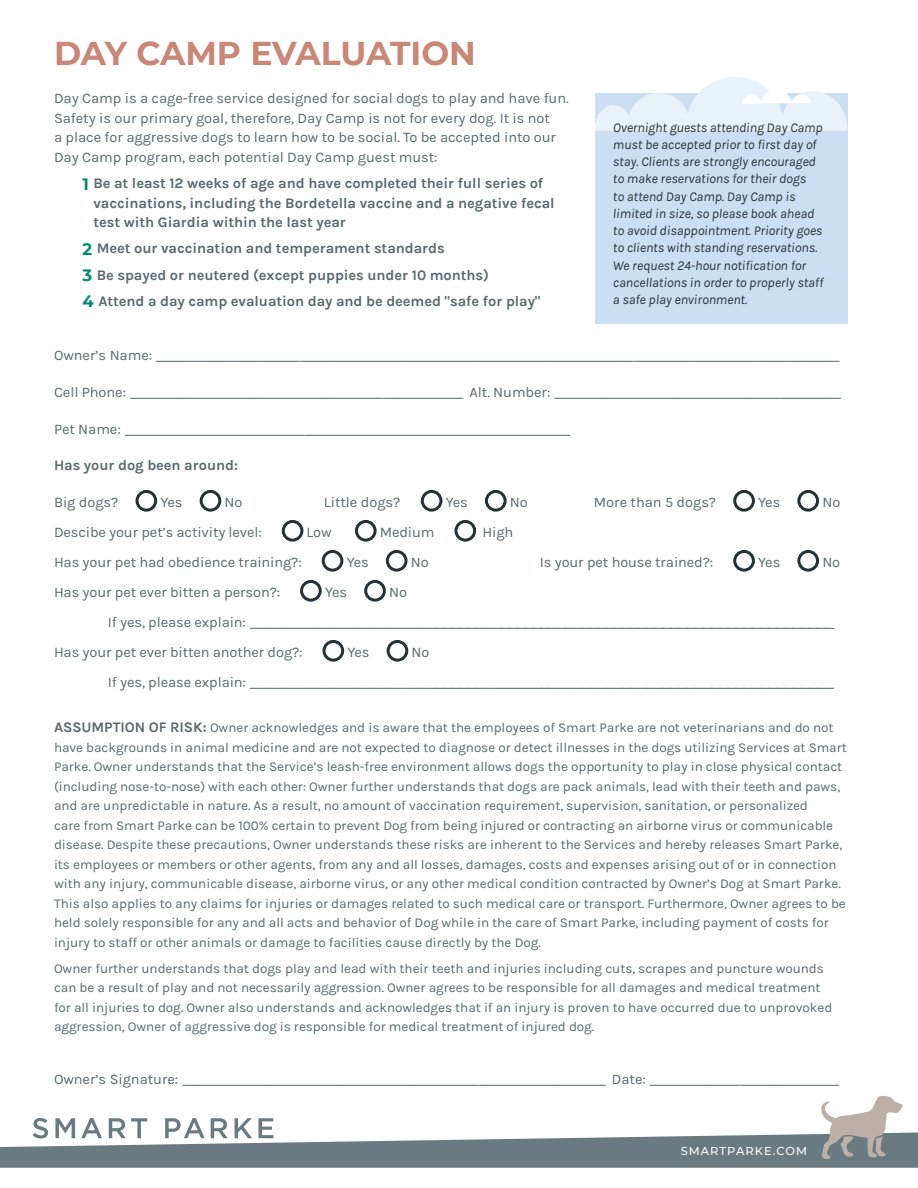
<style>
.page{position:relative;width:918px;height:1188px;background:#fff}
.page>*{position:absolute;margin:0;border:0;box-sizing:border-box;transform-origin:0 0}
.t1{font:700 33px "Montserrat";letter-spacing:-.01em;color:#c98777}
.t2{font:14.7px/19.5px "Karla";letter-spacing:-.005em;color:#596a6f}
.t3{font:700 14.7px/19.5px "Karla";letter-spacing:-.005em;color:#596a6f}
.t4{font:13.5px/19.5px "Karla";letter-spacing:-.005em;color:#596a6f}
.t5{font:italic 13.5px/17.2px "Karla";letter-spacing:-.005em;color:#243238}
.t6{font:500 11.4px "Montserrat";letter-spacing:.09em;color:#fff}
.s1{font-family:"Montserrat";font-size:16.5px;color:#048c71}
.s2{font-weight:700;font-size:14.7px}
</style>
<div class="page">
<svg style="left:0;top:1096px;width:918px;height:72px"></svg>
<div style="left:136px;top:490px;width:21px;height:22px;border:3px solid #243238;border-radius:50%"></div>
<div style="left:200px;top:490px;width:21px;height:22px;border:3px solid #243238;border-radius:50%"></div>
<div style="left:421px;top:490px;width:21px;height:22px;border:3px solid #243238;border-radius:50%"></div>
<div style="left:485px;top:490px;width:22px;height:22px;border:3px solid #243238;border-radius:50%"></div>
<div style="left:733px;top:490px;width:22px;height:22px;border:3px solid #243238;border-radius:50%"></div>
<div style="left:797px;top:490px;width:22px;height:22px;border:3px solid #243238;border-radius:50%"></div>
<div style="left:282px;top:520px;width:21px;height:22px;border:3px solid #243238;border-radius:50%"></div>
<div style="left:355px;top:520px;width:22px;height:22px;border:3px solid #243238;border-radius:50%"></div>
<div style="left:454px;top:520px;width:22px;height:22px;border:3px solid #243238;border-radius:50%"></div>
<div style="left:322px;top:550px;width:21px;height:22px;border:3px solid #243238;border-radius:50%"></div>
<div style="left:386px;top:550px;width:22px;height:22px;border:3px solid #243238;border-radius:50%"></div>
<div style="left:733px;top:550px;width:22px;height:22px;border:3px solid #243238;border-radius:50%"></div>
<div style="left:797px;top:550px;width:22px;height:22px;border:3px solid #243238;border-radius:50%"></div>
<div style="left:300px;top:580px;width:22px;height:22px;border:3px solid #243238;border-radius:50%"></div>
<div style="left:364px;top:580px;width:22px;height:22px;border:3px solid #243238;border-radius:50%"></div>
<div style="left:323px;top:640px;width:21px;height:22px;border:3px solid #243238;border-radius:50%"></div>
<div style="left:387px;top:640px;width:21px;height:22px;border:3px solid #243238;border-radius:50%"></div>
<div style="left:595px;top:93px;width:253px;height:230px;background:#ccdef1"></div>
<svg style="left:595px;top:77px;width:253px;height:54px"></svg>
<p class="t1" style="left:54px;top:29px;width:423px">DAY CAMP EVALUATION</p>
<p class="t2" style="left:54px;top:89px;width:516px">Day Camp is a cage-free service designed for social dogs to play and have fun.<br>Safety is our primary goal, therefore, Day Camp is not for every dog. It is not<br>a place for aggressive dogs to learn how to be social. To be accepted into our Day Camp program, each potential Day Camp guest must:</p>
<p class="t3" style="left:93px;top:173px;width:463px;text-indent:-11px"><span class="s1">1</span> Be at least 12 weeks of age and have completed their full series of vaccinations, including the Bordetella vaccine and a negative fecal test with Giardia within the last year</p>
<p class="t3" style="left:82px;top:239px;width:364px"><span class="s1">2</span> Meet our vaccination and temperament standards</p>
<p class="t3" style="left:82px;top:265px;width:408px"><span class="s1">3</span> Be spayed or neutered (except puppies under 10 months)</p>
<p class="t3" style="left:82px;top:291px;width:460px"><span class="s1">4</span> Attend a day camp evaluation day and be deemed "safe for play"</p>
<p class="t5" style="left:613px;top:119px;width:212px">Overnight guests attending Day Camp must be accepted prior to first day of stay. Clients are strongly encouraged to make reservations for their dogs<br>to attend Day Camp. Day Camp is limited in size, so please book ahead to avoid disappointment. Priority goes to clients with standing reservations.<br>We request 24-hour notification for cancellations in order to properly staff a safe play environment.</p>
<p class="t2" style="left:54px;top:346px;width:788px">Owner’s Name: ____________________________________________________________________________</p>
<p class="t2" style="left:54px;top:382px;width:789px">Cell Phone: _____________________________________ Alt. Number: ________________________________</p>
<p class="t2" style="left:54px;top:419px;width:519px">Pet Name: __________________________________________________</p>
<p class="t3" style="left:54px;top:456px;width:185px">Has your dog been around:</p>
<p class="t2" style="left:54px;top:493px;width:66px">Big dogs?</p>
<p class="t2" style="left:161px;top:493px;width:24px">Yes</p>
<p class="t2" style="left:225px;top:493px;width:19px">No</p>
<p class="t2" style="left:324px;top:493px;width:78px">Little dogs?</p>
<p class="t2" style="left:446px;top:493px;width:24px">Yes</p>
<p class="t2" style="left:510px;top:493px;width:19px">No</p>
<p class="t2" style="left:594px;top:493px;width:124px">More than 5 dogs?</p>
<p class="t2" style="left:758px;top:493px;width:24px">Yes</p>
<p class="t2" style="left:822px;top:493px;width:19px">No</p>
<p class="t2" style="left:54px;top:523px;width:209px">Descibe your pet’s activity level:</p>
<p class="t2" style="left:307px;top:523px;width:27px">Low</p>
<p class="t2" style="left:380px;top:523px;width:56px">Medium</p>
<p class="t2" style="left:483px;top:523px;width:32px">High</p>
<p class="t2" style="left:54px;top:553px;width:249px">Has your pet had obedience training?:</p>
<p class="t2" style="left:347px;top:553px;width:24px">Yes</p>
<p class="t2" style="left:411px;top:553px;width:19px">No</p>
<p class="t2" style="left:540px;top:553px;width:175px">Is your pet house trained?:</p>
<p class="t2" style="left:758px;top:553px;width:24px">Yes</p>
<p class="t2" style="left:822px;top:553px;width:19px">No</p>
<p class="t2" style="left:54px;top:583px;width:228px">Has your pet ever bitten a person?:</p>
<p class="t2" style="left:325px;top:583px;width:24px">Yes</p>
<p class="t2" style="left:389px;top:583px;width:19px">No</p>
<p class="t2" style="left:108px;top:613px;width:729px">I f y e s , p l e a s e e x p l a i n : ______________________________________________________________________</p>
<p class="t2" style="left:54px;top:643px;width:250px">Has your pet ever bitten another dog?:</p>
<p class="t2" style="left:348px;top:643px;width:24px">Yes</p>
<p class="t2" style="left:412px;top:643px;width:19px">No</p>
<p class="t2" style="left:108px;top:673px;width:729px">I f y e s , p l e a s e e x p l a i n : ______________________________________________________________________</p>
<p class="t4" style="left:54px;top:718px;width:794px"><span class="s2">ASSUMPTION OF RISK:</span> Owner acknowledges and is aware that the employees of Smart Parke are not veterinarians and do not have backgrounds in animal medicine and are not expected to diagnose or detect illnesses in the dogs utilizing Services at Smart Parke. Owner understands that the Service’s leash-free environment allows dogs the opportunity to play in close physical contact (including nose-to-nose) with each other: Owner further understands that dogs are pack animals, lead with their teeth and paws, and are unpredictable in nature. As a result, no amount of vaccination requirement, supervision, sanitation, or personalized<br>care from Smart Parke can be 100% certain to prevent Dog from being injured or contracting an airborne virus or communicable disease. Despite these precautions, Owner understands these risks are inherent to the Services and hereby releases Smart Parke, its employees or members or other agents, from any and all losses, damages, costs and expenses arising out of or in connection with any injury, communicable disease, airborne virus, or any other medical condition contracted by Owner’s Dog at Smart Parke.<br>This also applies to any claims for injuries or damages related to such medical care or transport. Furthermore, Owner agrees to be held solely responsible for any and all acts and behavior of Dog while in the care of Smart Parke, including payment of costs for injury to staff or other animals or damage to facilities cause directly by the Dog.</p>
<p class="t4" style="left:54px;top:959px;width:780px">Owner further understands that dogs play and lead with their teeth and injuries including cuts, scrapes and puncture wounds can be a result of play and not necessarily aggression. Owner agrees to be responsible for all damages and medical treatment for all injuries to dog. Owner also understands and acknowledges that if an injury is proven to have occurred due to unprovoked aggression, Owner of aggressive dog is responsible for medical treatment of injured dog.</p>
<p class="t2" style="left:54px;top:1070px;width:788px">Owner’s Signature: _______________________________________________ Date: _____________________</p>
<p class="t6" style="left:681px;top:1143px;width:128px">SMARTPARKE.COM</p>
</div>
